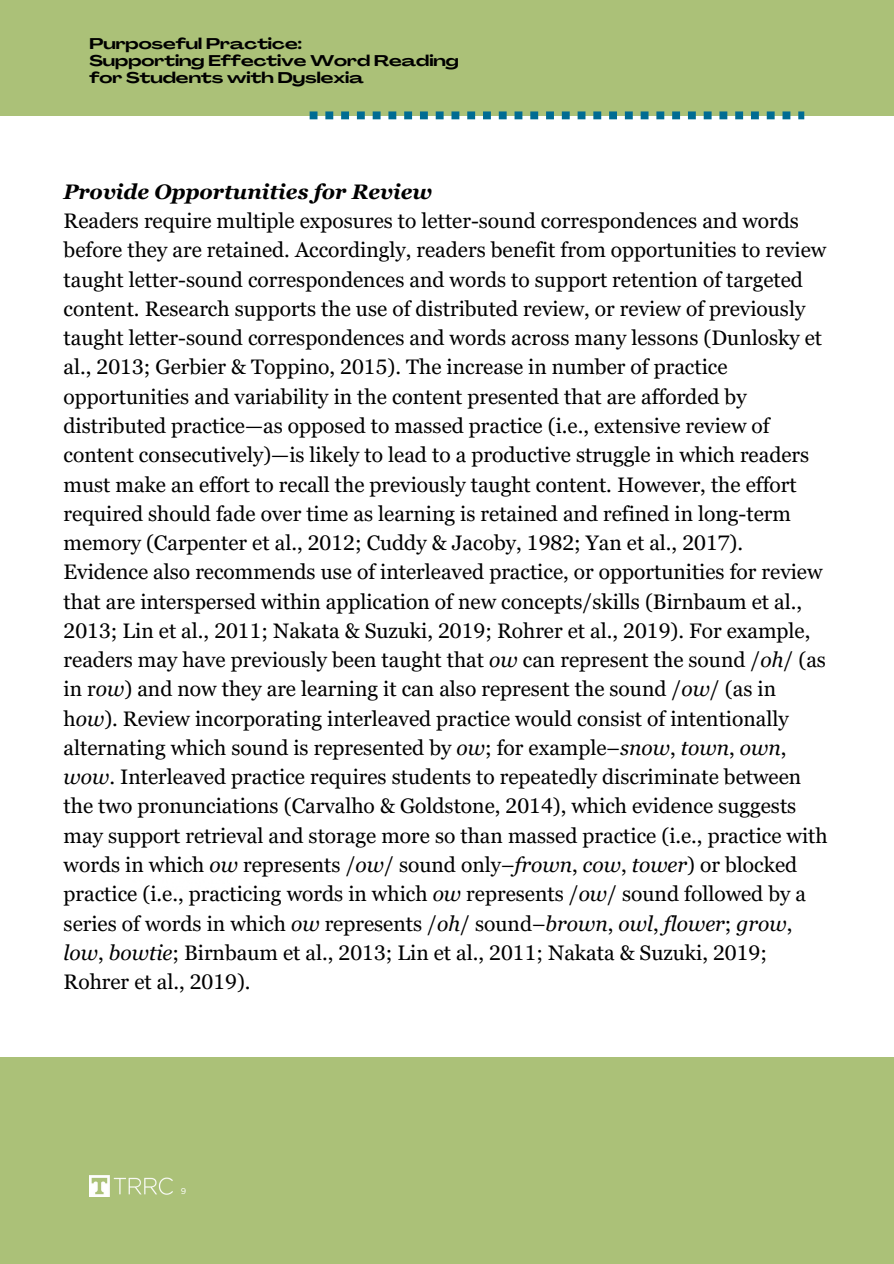
<style>
.page{position:relative;width:894px;height:1264px;background:#fff}
.page>*{position:absolute;margin:0;border:0;box-sizing:border-box;transform-origin:0 0}
.t1{font:21px/29.2px "Georgia Pro";color:#000}
.t2{font:700 15.3px "Agrandir Grand";color:#000}
.t3{font:8.4px "Gotham";color:#fff}
.s1{font-weight:700;font-style:italic}
.s2{font-style:italic}
</style>
<div class="page">
<div style="left:0;top:1057px;width:893px;height:206px;background:#abc178"></div>
<img style="left:89px;top:1175px;width:83px;height:21px">
<div style="left:0;top:0;width:893px;height:115px;background:#abc178"></div>
<svg style="left:309px;top:111px;width:495px;height:8px"></svg>
<p class="t2" style="left:89px;top:37px;width:214px">Purposeful Practice:</p>
<h1 class="t2" style="left:89px;top:54px;width:371px">Supporting Effective Word Reading</h1>
<p class="t2" style="left:89px;top:72px;width:276px">for Students with Dyslexia</p>
<p class="t1" style="left:64px;top:177px;width:765px"><span class="s1">Provide Opportunities for Review<br></span>Readers require multiple exposures to letter-sound correspondences and words before they are retained. Accordingly, readers benefit from opportunities to review taught letter-sound correspondences and words to support retention of targeted content. Research supports the use of distributed review, or review of previously taught letter-sound correspondences and words across many lessons (Dunlosky et al., 2013; Gerbier &amp; Toppino, 2015). The increase in number of practice opportunities and variability in the content presented that are afforded by distributed practice—as opposed to massed practice (i.e., extensive review of content consecutively)—is likely to lead to a productive struggle in which readers must make an effort to recall the previously taught content. However, the effort required should fade over time as learning is retained and refined in long-term memory (Carpenter et al., 2012; Cuddy &amp; Jacoby, 1982; Yan et al., 2017).<br>Evidence also recommends use of interleaved practice, or opportunities for review that are interspersed within application of new concepts/skills (Birnbaum et al., 2013; Lin et al., 2011; Nakata &amp; Suzuki, 2019; Rohrer et al., 2019). For example, readers may have previously been taught that <span class="s2">ow</span> can represent the sound /<span class="s2">oh</span>/ (as in r<span class="s2">ow</span>) and now they are learning it can also represent the sound /<span class="s2">ow</span>/ (as in h<span class="s2">ow</span>). Review incorporating interleaved practice would consist of intentionally alternating which sound is represented by <span class="s2">ow</span>; for example–<span class="s2">snow</span>, <span class="s2">town</span>, <span class="s2">own</span>, <span class="s2">wow</span>. Interleaved practice requires students to repeatedly discriminate between the two pronunciations (Carvalho &amp; Goldstone, 2014), which evidence suggests may support retrieval and storage more so than massed practice (i.e., practice with words in which <span class="s2">ow</span> represents /<span class="s2">ow</span>/ sound only–<span class="s2">frown</span>, <span class="s2">cow</span>, <span class="s2">tower</span>) or blocked practice (i.e., practicing words in which <span class="s2">ow</span> represents /<span class="s2">ow</span>/ sound followed by a series of words in which <span class="s2">ow</span> represents /<span class="s2">oh</span>/ sound–<span class="s2">brown</span>, <span class="s2">owl</span>, <span class="s2">flower</span>; <span class="s2">grow</span>, <span class="s2">low</span>, <span class="s2">bowtie</span>; Birnbaum et al., 2013; Lin et al., 2011; Nakata &amp; Suzuki, 2019; Rohrer et al., 2019).</p>
<p class="t3" style="left:181px;top:1186px;width:7px">9</p>
</div>
